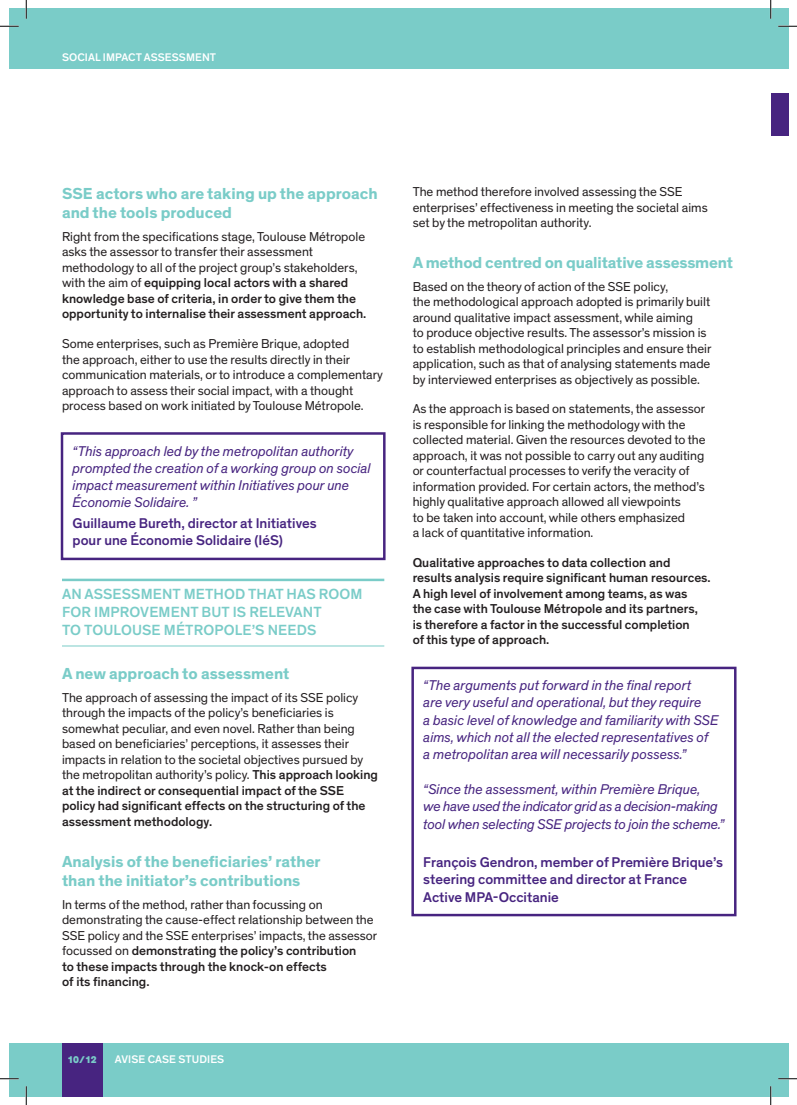
<style>
.page{position:relative;width:797px;height:1105px;background:#fff}
.page>*{position:absolute;margin:0;border:0;box-sizing:border-box;transform-origin:0 0}
.Titre_3{font:700 16.25px/19.5px "Theinhardt";color:#7accc8}
.Titre_2{font:500 15px/18px "Theinhardt";letter-spacing:.01em;color:#7accc8}
.Citation{font:italic 14.38px/17.2px "Theinhardt";color:#472480}
.Citation_-_source{font:500 14.38px/17.2px "Theinhardt";color:#472480}
.t1{font:13.12px/15.5px "Theinhardt";color:#231f20}
.t2{font:500 13.12px/15.5px "Theinhardt";color:#231f20}
.t3{font:500 11.25px "Theinhardt";letter-spacing:.01em;color:#fff}
.t4{font:800 10px "Theinhardt";color:#7accc8}
.s1{font-weight:500}
</style>
<div class="page">
<div style="left:770px;top:94px;width:18px;height:42px;background:#472480"></div>
<div style="left:9px;top:9px;width:779px;height:60px;background:#7accc8"></div>
<div style="left:9px;top:1043px;width:779px;height:53px;background:#7accc8"></div>
<div style="left:62px;top:1043px;width:40px;height:53px;background:#472480"></div>
<div style="left:61px;top:432px;width:324px;height:128px;border:2px solid #472480"></div>
<hr style="left:62px;top:579px;width:322px;height:2px;background:#7accc8">
<hr style="left:62px;top:645px;width:322px;height:1px;background:#7accc8">
<div style="left:411px;top:667px;width:325px;height:249px;border:2px solid #472480"></div>
<svg style="left:0;top:25px;width:19px;height:2px"></svg>
<svg style="left:778px;top:25px;width:19px;height:2px"></svg>
<svg style="left:0;top:1078px;width:19px;height:1px"></svg>
<svg style="left:778px;top:1078px;width:19px;height:1px"></svg>
<svg style="left:25px;top:0;width:2px;height:19px"></svg>
<svg style="left:25px;top:1086px;width:2px;height:19px"></svg>
<svg style="left:770px;top:0;width:1px;height:19px"></svg>
<svg style="left:770px;top:1086px;width:1px;height:19px"></svg>
<p class="t3" style="left:62px;top:50px;width:156px">SOCIAL IMPACT ASSESSMENT</p>
<p class="Titre_3" style="left:62px;top:184px;width:317px">SSE actors who are taking up the approach and the tools produced</p>
<p class="t1" style="left:62px;top:229px;width:306px">Right from the specifications stage, Toulouse Métropole asks the assessor to transfer their assessment methodology to all of the project group’s stakeholders, with the aim of <span class="s1">equipping local actors with a shared knowledge base of criteria, in order to give them the opportunity to internalise their assessment approach.</span></p>
<p class="t1" style="left:62px;top:336px;width:322px">Some enterprises, such as Première Brique, adopted<br>the approach, either to use the results directly in their communication materials, or to introduce a complementary approach to assess their social impact, with a thought process based on work initiated by Toulouse Métropole.</p>
<p class="Citation" style="left:73px;top:443px;width:300px">“This approach led by the metropolitan authority prompted the creation of a working group on social impact measurement within Initiatives pour une Économie Solidaire. ”</p>
<p class="Citation_-_source" style="left:73px;top:515px;width:245px">Guillaume Bureth, director at Initiatives pour une Économie Solidaire (IéS)</p>
<p class="Titre_2" style="left:62px;top:585px;width:302px">AN ASSESSMENT METHOD THAT HAS ROOM<br>FOR IMPROVEMENT BUT IS RELEVANT<br>TO TOULOUSE MÉTROPOLE’S NEEDS</p>
<p class="Titre_3" style="left:62px;top:664px;width:229px">A new approach to assessment</p>
<p class="t1" style="left:62px;top:690px;width:317px">The approach of assessing the impact of its SSE policy through the impacts of the policy’s beneficiaries is somewhat peculiar, and even novel. Rather than being based on beneficiaries’ perceptions, it assesses their impacts in relation to the societal objectives pursued by the metropolitan authority’s policy. <span class="s1">This approach looking at the indirect or consequential impact of the SSE policy had significant effects on the structuring of the assessment methodology.</span></p>
<p class="Titre_3" style="left:62px;top:852px;width:260px">Analysis of the beneficiaries’ rather than the initiator’s contributions</p>
<p class="t1" style="left:62px;top:897px;width:317px">In terms of the method, rather than focussing on demonstrating the cause-effect relationship between the SSE policy and the SSE enterprises’ impacts, the assessor focussed on <span class="s1">demonstrating the policy’s contribution<br>to these impacts through the knock-on effects<br>of its financing.</span></p>
<p class="t4" style="left:67px;top:1053px;width:31px">10/12</p>
<p class="t3" style="left:115px;top:1052px;width:111px">AVISE CASE STUDIES</p>
<p class="t1" style="left:412px;top:184px;width:296px">The method therefore involved assessing the SSE enterprises’ effectiveness in meeting the societal aims set by the metropolitan authority.</p>
<p class="Titre_3" style="left:412px;top:253px;width:322px">A method centred on qualitative assessment</p>
<p class="t1" style="left:412px;top:279px;width:300px">Based on the theory of action of the SSE policy,<br>the methodological approach adopted is primarily built around qualitative impact assessment, while aiming<br>to produce objective results. The assessor’s mission is to establish methodological principles and ensure their application, such as that of analysing statements made by interviewed enterprises as objectively as possible.</p>
<p class="t1" style="left:412px;top:401px;width:294px">As the approach is based on statements, the assessor is responsible for linking the methodology with the collected material. Given the resources devoted to the approach, it was not possible to carry out any auditing or counterfactual processes to verify the veracity of information provided. For certain actors, the method’s highly qualitative approach allowed all viewpoints<br>to be taken into account, while others emphasized<br>a lack of quantitative information.</p>
<p class="t2" style="left:412px;top:555px;width:299px">Qualitative approaches to data collection and results analysis require significant human resources.<br>A high level of involvement among teams, as was<br>the case with Toulouse Métropole and its partners, is therefore a factor in the successful completion<br>of this type of approach.</p>
<p class="Citation" style="left:423px;top:677px;width:297px">“The arguments put forward in the final report<br>are very useful and operational, but they require<br>a basic level of knowledge and familiarity with SSE aims, which not all the elected representatives of a metropolitan area will necessarily possess.”</p>
<p class="Citation" style="left:423px;top:781px;width:303px">“Since the assessment, within Première Brique,<br>we have used the indicator grid as a decision-making tool when selecting SSE projects to join the scheme.”</p>
<p class="Citation_-_source" style="left:423px;top:854px;width:301px">François Gendron, member of Première Brique’s steering committee and director at France<br>Active MPA-Occitanie</p>
</div>
